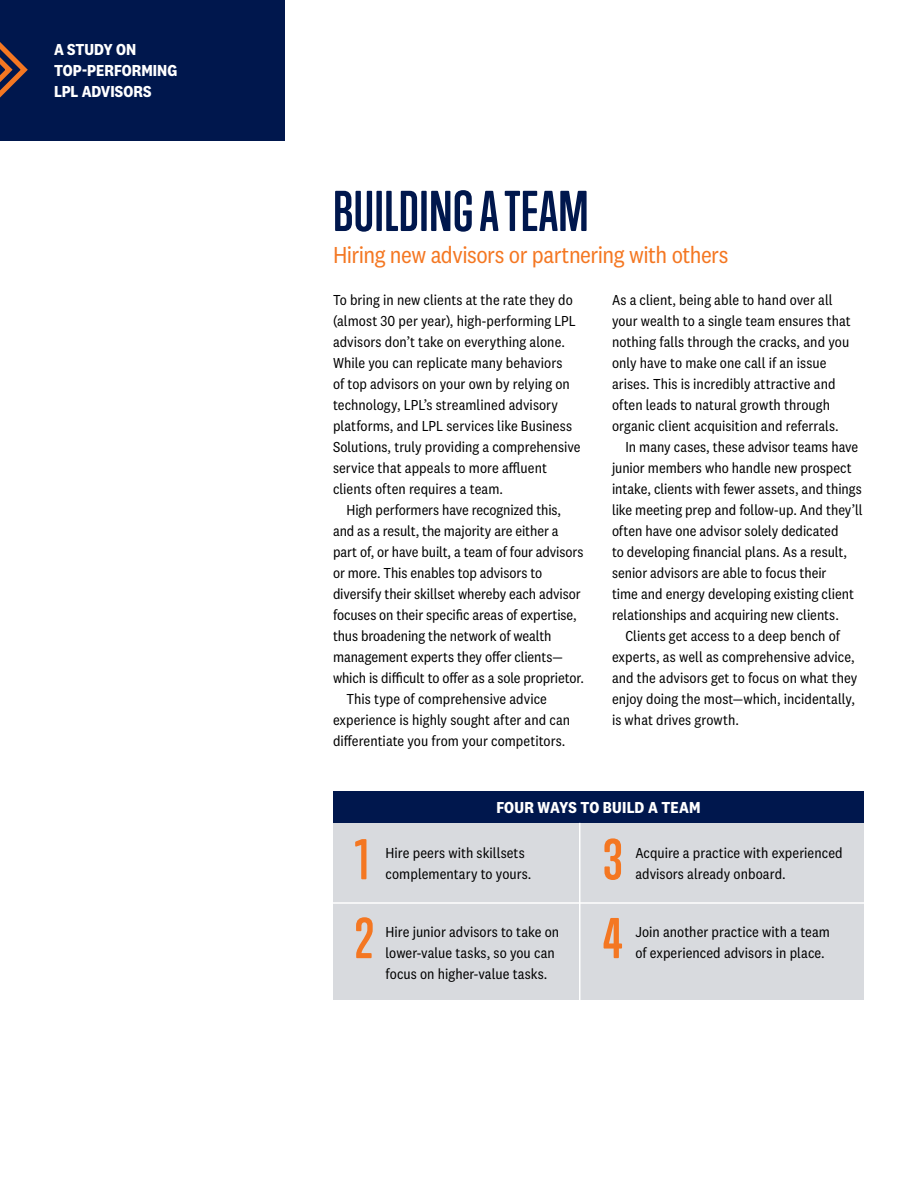
<style>
.page{position:relative;width:918px;height:1188px;background:#fff}
.page>*{position:absolute;margin:0;border:0;box-sizing:border-box;transform-origin:0 0}
.t1{font:700 52.5px "Trump Soft Pro";letter-spacing:.005em;color:#00174d}
.t2{font:700 52.5px "Trump Soft Pro";color:#f47722}
.t3{font:24px "National 2 Narrow";letter-spacing:-.02em;color:#f47722}
.t4{font:700 16.5px/21px "National 2 Narrow";letter-spacing:.005em;color:#fff}
.t5{font:15px/21px "National 2 Narrow";color:#000}
</style>
<div class="page">
<div style="left:0;top:0;width:284px;height:141px;background:#00174d"></div>
<svg style="left:0;top:42px;width:28px;height:56px"></svg>
<div style="left:333px;top:800px;width:531px;height:200px;background:#d8dade"></div>
<div style="left:333px;top:791px;width:531px;height:32px;background:#00174d"></div>
<hr style="left:323px;top:902px;width:546px;height:2px;background:#fff">
<hr style="left:579px;top:823px;width:1px;height:210px;background:#fff">
<p class="t4" style="left:54px;top:38px;width:125px">A STUDY ON<br>TOP-PERFORMING<br>LPL ADVISORS</p>
<h1 class="t1" style="left:333px;top:179px;width:257px">BUILDING A TEAM</h1>
<h2 class="t3" style="left:333px;top:241px;width:397px">Hiring new advisors or partnering with others</h2>
<p class="t5" style="left:333px;top:289px;width:249px">To bring in new clients at the rate they do (almost 30 per year), high-performing LPL advisors don’t take on everything alone.<br>While you can replicate many behaviors<br>of top advisors on your own by relying on technology, LPL’s streamlined advisory platforms, and LPL services like Business Solutions, truly providing a comprehensive service that appeals to more affluent clients often requires a team.</p>
<p class="t5" style="left:346px;top:499px;width:216px">High performers have recognized this,</p>
<p class="t5" style="left:333px;top:520px;width:227px">and as a result, the majority are either a</p>
<p class="t5" style="left:333px;top:541px;width:252px">part of, or have built, a team of four advisors</p>
<p class="t5" style="left:333px;top:562px;width:211px">or more. This enables top advisors to</p>
<p class="t5" style="left:333px;top:583px;width:249px">diversify their skillset whereby each advisor</p>
<p class="t5" style="left:333px;top:604px;width:245px">focuses on their specific areas of expertise,</p>
<p class="t5" style="left:333px;top:625px;width:220px">thus broadening the network of wealth</p>
<p class="t5" style="left:333px;top:646px;width:231px">management experts they offer clients—</p>
<p class="t5" style="left:333px;top:667px;width:252px">which is difficult to offer as a sole proprietor.</p>
<p class="t5" style="left:346px;top:688px;width:202px">This type of comprehensive advice</p>
<p class="t5" style="left:333px;top:709px;width:239px">experience is highly sought after and can</p>
<p class="t5" style="left:333px;top:730px;width:234px">differentiate you from your competitors.</p>
<p class="t5" style="left:612px;top:289px;width:222px">As a client, being able to hand over all</p>
<p class="t5" style="left:612px;top:310px;width:240px">your wealth to a single team ensures that</p>
<p class="t5" style="left:612px;top:331px;width:239px">nothing falls through the cracks, and you</p>
<p class="t5" style="left:612px;top:352px;width:216px">only have to make one call if an issue</p>
<p class="t5" style="left:612px;top:373px;width:225px">arises. This is incredibly attractive and</p>
<p class="t5" style="left:612px;top:394px;width:220px">often leads to natural growth through</p>
<p class="t5" style="left:612px;top:415px;width:228px">organic client acquisition and referrals.</p>
<p class="t5" style="left:626px;top:436px;width:234px">In many cases, these advisor teams have</p>
<p class="t5" style="left:612px;top:457px;width:241px">junior members who handle new prospect</p>
<p class="t5" style="left:612px;top:478px;width:251px">intake, clients with fewer assets, and things</p>
<p class="t5" style="left:612px;top:499px;width:252px">like meeting prep and follow-up. And they’ll</p>
<p class="t5" style="left:612px;top:520px;width:228px">often have one advisor solely dedicated</p>
<p class="t5" style="left:612px;top:541px;width:237px">to developing financial plans. As a result,</p>
<p class="t5" style="left:612px;top:562px;width:216px">senior advisors are able to focus their</p>
<p class="t5" style="left:612px;top:583px;width:243px">time and energy developing existing client</p>
<p class="t5" style="left:612px;top:604px;width:228px">relationships and acquiring new clients.</p>
<p class="t5" style="left:626px;top:625px;width:216px">Clients get access to a deep bench of</p>
<p class="t5" style="left:612px;top:646px;width:244px">experts, as well as comprehensive advice,</p>
<p class="t5" style="left:612px;top:667px;width:247px">and the advisors get to focus on what they</p>
<p class="t5" style="left:612px;top:688px;width:244px">enjoy doing the most—which, incidentally,</p>
<p class="t5" style="left:612px;top:709px;width:128px">is what drives growth.</p>
<p class="t4" style="left:496px;top:796px;width:206px">FOUR WAYS TO BUILD A TEAM</p>
<h1 class="t2" style="left:355px;top:827px;width:16px">1</h1>
<h1 class="t2" style="left:603px;top:827px;width:21px">3</h1>
<h1 class="t2" style="left:355px;top:906px;width:20px">2</h1>
<h1 class="t2" style="left:603px;top:906px;width:21px">4</h1>
<p class="t5" style="left:386px;top:843px;width:147px">Hire peers with skillsets complementary to yours.</p>
<p class="t5" style="left:635px;top:843px;width:209px">Acquire a practice with experienced advisors already onboard.</p>
<p class="t5" style="left:386px;top:921px;width:175px">Hire junior advisors to take on lower-value tasks, so you can focus on higher-value tasks.</p>
<p class="t5" style="left:635px;top:921px;width:196px">Join another practice with a team of experienced advisors in place.</p>
</div>
